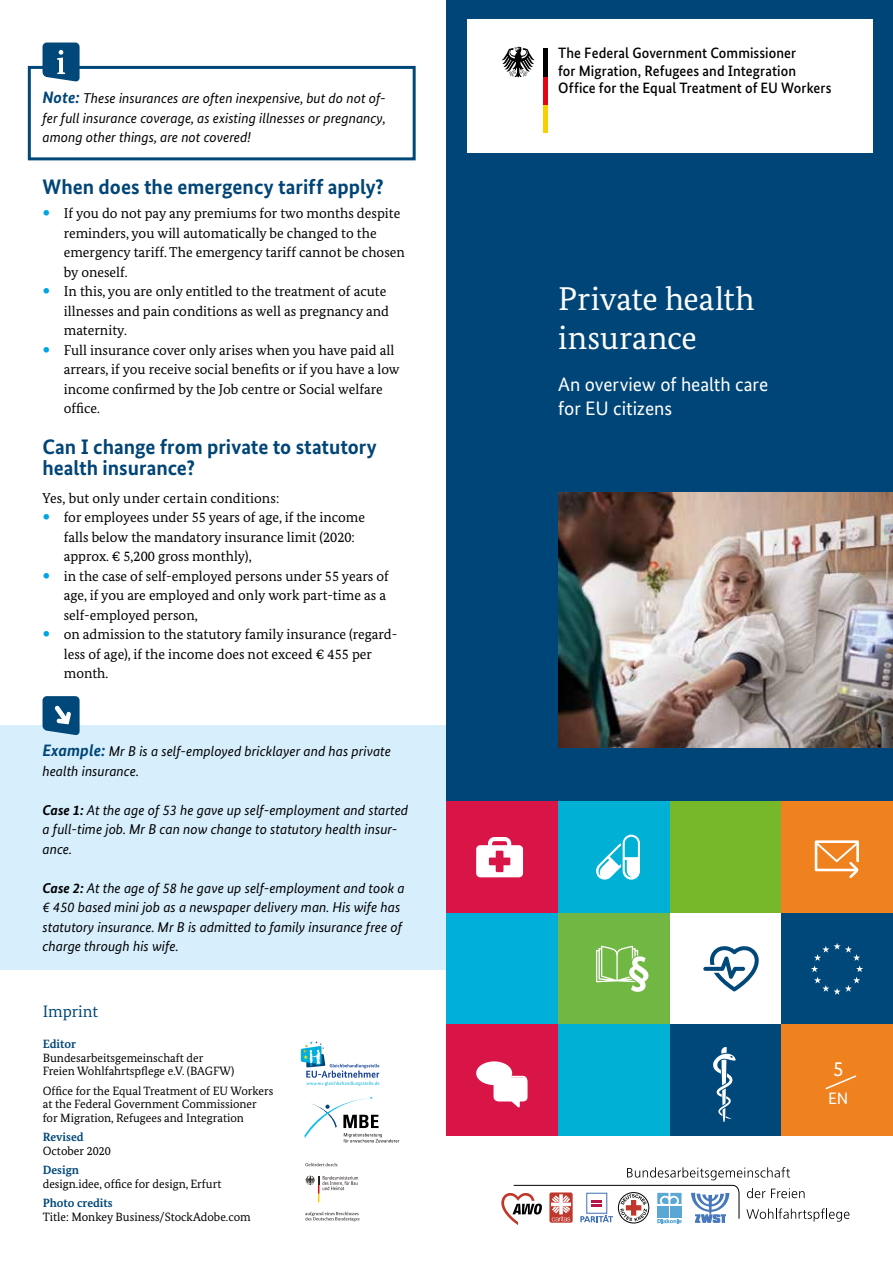
<style>
.page{position:relative;width:893px;height:1263px;background:#fff}
.page>*{position:absolute;margin:0;border:0;box-sizing:border-box;transform-origin:0 0}
.t1{font:33px/39px "Bundes Serif";color:#fff}
.t2{font:700 21px/21px "Bundes Sans";color:#004577}
.t3{font:21px "Bundes Sans";color:#fff}
.t4{font:19.5px/24px "Bundes Sans";letter-spacing:-.005em;color:#fff}
.t5{font:16.5px "Bundes Serif";color:#004879}
.t6{font:16.5px "Bundes Sans";color:#fff}
.t7{font:500 15px/17.2px "Bundes Sans";letter-spacing:.005em;color:#000;scale:.96 1}
.t8{font:14.25px/19.5px "Bundes Serif";color:#000}
.t9{font:italic 14.25px/19.5px "Bundes Sans";color:#000}
.t10{font:12px/13.5px "Bundes Serif";color:#000}
.t11{font:700 12px "Bundes Serif";color:#004879}
.s1{font-weight:700;font-size:16.5px;color:#004577}
.s2{font-weight:700}
</style>
<div class="page">
<div style="left:0;top:725px;width:459px;height:244px;background:#d7eefc"></div>
<svg style="left:43px;top:696px;width:37px;height:39px"></svg>
<div style="left:28px;top:66px;width:388px;height:94px;border:3px solid #004879"></div>
<svg style="left:43px;top:43px;width:37px;height:39px"></svg>
<svg style="left:301px;top:1041px;width:78px;height:45px"></svg>
<svg style="left:304px;top:1097px;width:95px;height:45px"></svg>
<svg style="left:305px;top:1163px;width:33px;height:3px"></svg>
<svg style="left:305px;top:1212px;width:54px;height:9px"></svg>
<svg style="left:305px;top:1176px;width:53px;height:26px"></svg>
<div style="left:446px;top:0;width:447px;height:1116px;background:#004577"></div>
<div style="left:467px;top:20px;width:406px;height:133px;background:#fff"></div>
<div style="left:446px;top:801px;width:112px;height:112px;background:#d81546"></div>
<div style="left:558px;top:801px;width:112px;height:112px;background:#00b1d5"></div>
<div style="left:670px;top:801px;width:111px;height:112px;background:#76b82a"></div>
<div style="left:781px;top:801px;width:112px;height:112px;background:#f0811f"></div>
<div style="left:446px;top:913px;width:112px;height:111px;background:#00b0db"></div>
<div style="left:558px;top:913px;width:112px;height:111px;background:#71b743"></div>
<div style="left:670px;top:913px;width:111px;height:111px;background:#fff"></div>
<div style="left:446px;top:1024px;width:112px;height:112px;background:#d81546"></div>
<div style="left:558px;top:1024px;width:112px;height:112px;background:#00b1d5"></div>
<div style="left:670px;top:1024px;width:111px;height:112px;background:#004879"></div>
<div style="left:781px;top:1024px;width:112px;height:112px;background:#f0811f"></div>
<svg style="left:596px;top:946px;width:52px;height:46px"></svg>
<svg style="left:476px;top:837px;width:47px;height:40px"></svg>
<svg style="left:811px;top:943px;width:52px;height:52px"></svg>
<svg style="left:713px;top:1047px;width:23px;height:75px"></svg>
<svg style="left:703px;top:946px;width:56px;height:45px"></svg>
<div style="left:476px;top:1061px;width:36px;height:24px;background:#fff;border-radius:50%"></div>
<svg style="left:494px;top:1076px;width:34px;height:32px"></svg>
<svg style="left:814px;top:840px;width:45px;height:39px"></svg>
<svg style="left:596px;top:835px;width:44px;height:45px"></svg>
<svg style="left:825px;top:1075px;width:32px;height:15px"></svg>
<div style="left:543px;top:104px;width:5px;height:29px;background:#f8d200"></div>
<div style="left:543px;top:76px;width:5px;height:28px;background:#e30613"></div>
<div style="left:543px;top:48px;width:5px;height:28px;background:#000"></div>
<svg style="left:502px;top:47px;width:33px;height:30px"></svg>
<svg style="left:501px;top:1167px;width:348px;height:58px"></svg>
<img style="left:558px;top:492px;width:335px;height:255px">
<p class="t9" style="left:43px;top:89px;width:345px;text-align:justify"><span class="s1">Note:</span> These insurances are often inexpensive, but do not of&shy;fer full insurance coverage, as existing illnesses or pregnancy, among other things, are not covered!</p>
<h2 class="t2" style="left:43px;top:176px;width:343px">When does the emergency tariff apply?</h2>
<p class="t8" style="left:64px;top:203px;width:343px">If you do not pay any premiums for two months despite reminders, you will automatically be changed to the emergency tariff. The emergency tariff cannot be chosen by oneself.<br>In this, you are only entitled to the treatment of acute illnesses and pain conditions as well as pregnancy and maternity.<br>Full insurance cover only arises when you have paid all arrears, if you receive social benefits or if you have a low income confirmed by the Job centre or Social welfare office.</p>
<h2 class="t2" style="left:43px;top:436px;width:336px">Can I change from private to statutory health insurance?</h2>
<p class="t8" style="left:64px;top:488px;width:335px;text-indent:-21px">Yes, but only under certain conditions:<br>for employees under 55 years of age, if the income<br>falls below the mandatory insurance limit (2020: approx. € 5,200 gross monthly),<br>in the case of self-employed persons under 55 years of age, if you are employed and only work part-time as a self-employed person,<br>on admission to the statutory family insurance (regard&shy;less of age), if the income does not exceed € 455 per month.</p>
<p class="t9" style="left:43px;top:741px;width:350px"><span class="s1">Example:</span> Mr B is a self-employed bricklayer and has private health insurance.</p>
<p class="t9" style="left:43px;top:800px;width:367px"><span class="s2">Case 1:</span> At the age of 53 he gave up self-employment and started a full-time job. Mr B can now change to statutory health insur&shy;ance.</p>
<p class="t9" style="left:43px;top:878px;width:364px"><span class="s2">Case 2:</span> At the age of 58 he gave up self-employment and took a € 450 based mini job as a newspaper delivery man. His wife has statutory insurance. Mr B is admitted to family insurance free of charge through his wife.</p>
<p class="t5" style="left:43px;top:1001px;width:57px">Imprint</p>
<p class="t11" style="left:43px;top:1037px;width:35px">Editor</p>
<p class="t10" style="left:43px;top:1051px;width:193px">Bundesarbeitsgemeinschaft der<br>Freien Wohlfahrtspflege e.V. (BAGFW)</p>
<p class="t10" style="left:43px;top:1084px;width:232px">Office for the Equal Treatment of EU Workers at the Federal Government Commissioner for Migration, Refugees and Integration</p>
<p class="t11" style="left:43px;top:1130px;width:42px">Revised</p>
<p class="t10" style="left:43px;top:1144px;width:69px">October 2020</p>
<p class="t11" style="left:43px;top:1163px;width:38px">Design</p>
<p class="t10" style="left:43px;top:1177px;width:180px">design.idee, office for design, Erfurt</p>
<p class="t11" style="left:43px;top:1196px;width:72px">Photo credits</p>
<p class="t10" style="left:43px;top:1210px;width:210px">Title: Monkey Business/StockAdobe.com</p>
<p class="t7" style="left:558px;top:44px;width:286px">The Federal Government Commissioner<br>for Migration, Refugees and Integration<br>Office for the Equal Treatment of EU Workers</p>
<h1 class="t1" style="left:558px;top:279px;width:198px">Private health insurance</h1>
<h3 class="t4" style="left:558px;top:372px;width:212px">An overview of health care for EU citizens</h3>
<h2 class="t3" style="left:833px;top:1056px;width:12px">5</h2>
<p class="t6" style="left:828px;top:1088px;width:22px">EN</p>
</div>
